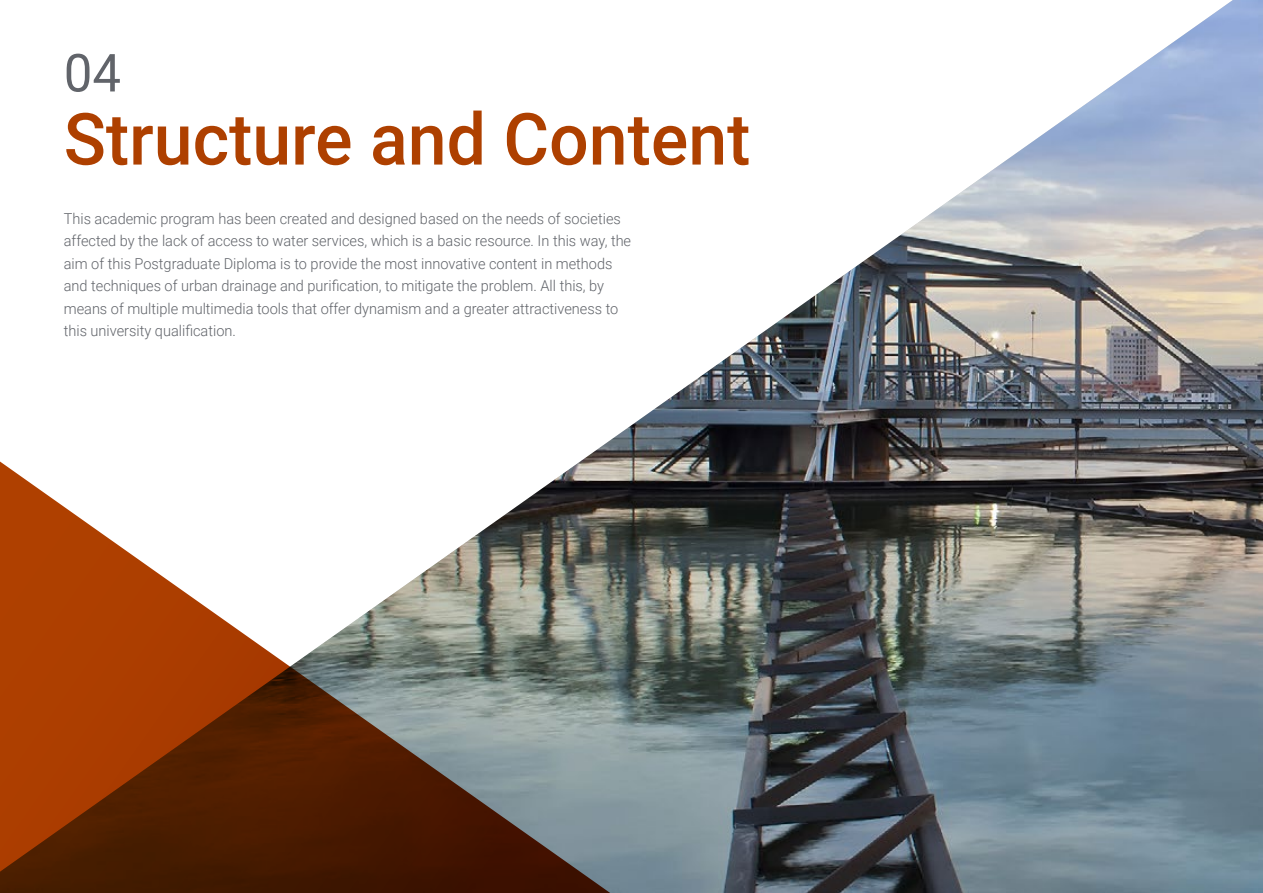
<style>
.page{position:relative;width:1263px;height:893px;background:#fff}
.page>*{position:absolute;margin:0;border:0;box-sizing:border-box;transform-origin:0 0}
.t1{font:500 72px "Roboto";color:#ae4000}
.t2{font:52.5px "Roboto";color:#61646a}
.t3{font:300 15px/22.5px "Roboto";color:#61646a}
</style>
<div class="page">
<img style="left:602px;top:0;width:661px;height:893px">
<svg style="left:0;top:446px;width:640px;height:447px"></svg>
<h2 class="t2" style="left:64px;top:36px;width:59px">04</h2>
<h1 class="t1" style="left:64px;top:89px;width:688px">Structure and Content</h1>
<p class="t3" style="left:64px;top:207px;width:569px">This academic program has been created and designed based on the needs of societies affected by the lack of access to water services, which is a basic resource. In this way, the aim of this Postgraduate Diploma is to provide the most innovative content in methods and techniques of urban drainage and purification, to mitigate the problem. All this, by means of multiple multimedia tools that offer dynamism and a greater attractiveness to this university qualification.</p>
</div>
